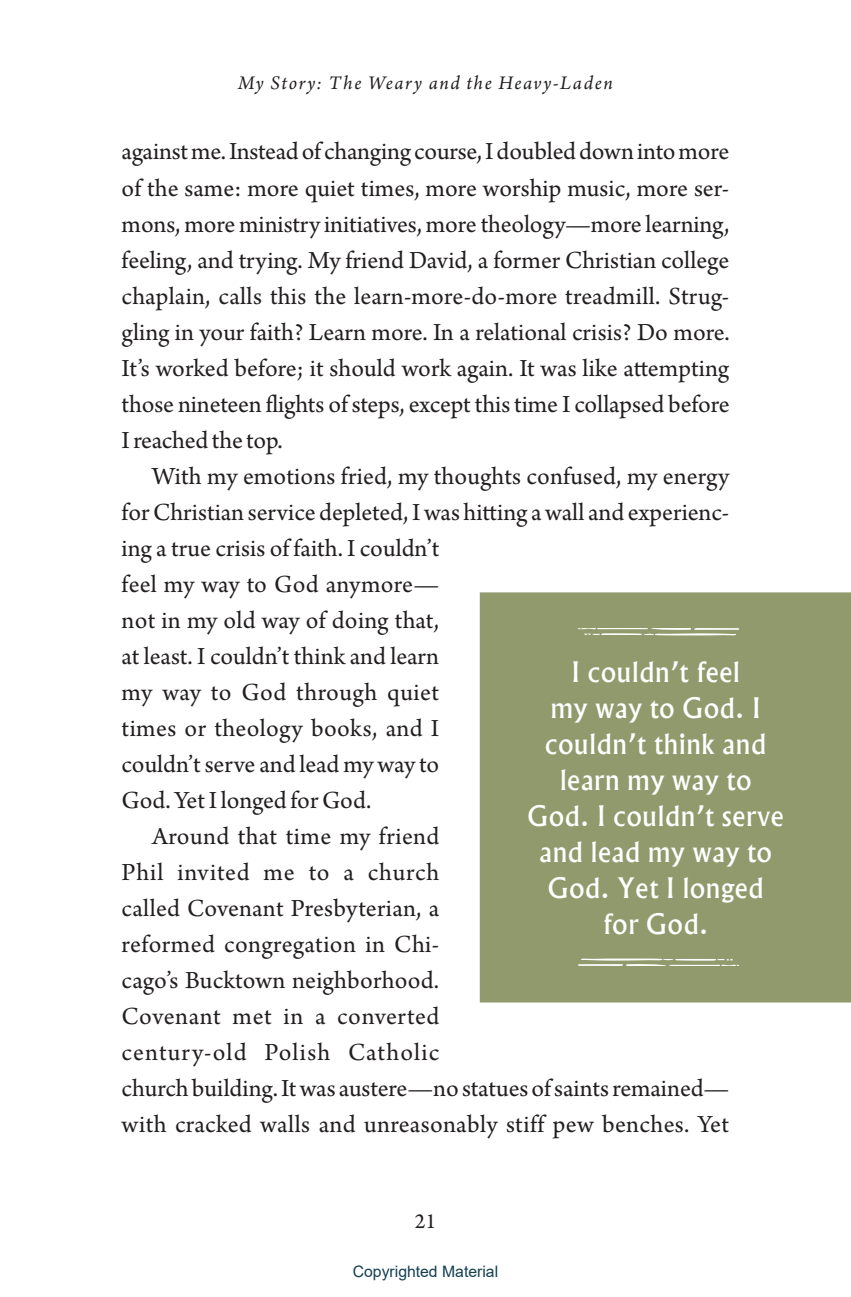
<style>
.page{position:relative;width:851px;height:1297px;background:#fff}
.page>*{position:absolute;margin:0;border:0;box-sizing:border-box;transform-origin:0 0}
.t1{font:500 27px/36px "Albertus";letter-spacing:.03em;color:#fff;text-align:center}
.t2{font:25.88px/36px "Arno Pro";letter-spacing:.005em;color:#231f20;text-align:justify}
.t3{font:25.88px "Arno Pro";letter-spacing:.045em;color:#231f20}
.t4{font:25.88px "Arno Pro";letter-spacing:.025em;color:#231f20}
.t5{font:22.5px "Arno Pro";color:#231f20}
.t6{font:italic 20.25px "Arno Pro";letter-spacing:.08em;color:#231f20}
.t7{font:15.75px "Arial";color:#14404f}
</style>
<div class="page">
<div style="left:480px;top:592px;width:371px;height:410px;background:#909a6c"></div>
<svg style="left:578px;top:628px;width:161px;height:7px"></svg>
<svg style="left:578px;top:958px;width:161px;height:7px"></svg>
<p class="t6" style="left:238px;top:72px;width:376px">My Story: The Weary and the Heavy-Laden</p>
<p class="t2" style="left:122px;top:135px;width:609px">against me. Instead of changing course, I doubled down into more of the same: more quiet times, more worship music, more ser&shy;mons, more ministry initiatives, more theology—more learning, feeling, and trying. My friend David, a former Christian college chaplain, calls this the learn-more-do-more treadmill. Strug&shy;gling in your faith? Learn more. In a relational crisis? Do more.<br>It’s worked before; it should work again. It was like attempting those nineteen flights of steps, except this time I collapsed before I reached the top.</p>
<p class="t2" style="left:152px;top:459px;width:579px">With my emotions fried, my thoughts confused, my energy</p>
<p class="t2" style="left:122px;top:495px;width:609px">for Christian service depleted, I was hitting a wall and experienc-</p>
<p class="t2" style="left:122px;top:531px;width:319px">ing a true crisis of faith. I couldn’t</p>
<p class="t2" style="left:122px;top:567px;width:319px">feel my way to God anymore—</p>
<p class="t2" style="left:122px;top:603px;width:319px">not in my old way of doing that,</p>
<p class="t2" style="left:122px;top:639px;width:319px">at least. I couldn’t think and learn</p>
<p class="t2" style="left:122px;top:675px;width:319px">my way to God through quiet</p>
<p class="t2" style="left:122px;top:711px;width:319px">times or theology books, and I</p>
<p class="t2" style="left:122px;top:747px;width:319px">couldn’t serve and lead my way to</p>
<p class="t2" style="left:122px;top:783px;width:251px">God. Yet I longed for God.</p>
<p class="t2" style="left:152px;top:819px;width:289px">Around that time my friend</p>
<p class="t4" style="left:122px;top:857px;width:319px">Phil invited me to a church</p>
<p class="t2" style="left:122px;top:891px;width:319px">called Covenant Presbyterian, a</p>
<p class="t2" style="left:122px;top:927px;width:319px">reformed congregation in Chi-</p>
<p class="t2" style="left:122px;top:963px;width:319px">cago’s Bucktown neighborhood.</p>
<p class="t2" style="left:122px;top:999px;width:319px">Covenant met in a converted</p>
<p class="t3" style="left:122px;top:1037px;width:319px">century-old Polish Catholic</p>
<p class="t2" style="left:122px;top:1071px;width:609px">church building. It was austere—no statues of saints remained—</p>
<p class="t2" style="left:122px;top:1107px;width:609px">with cracked walls and unreasonably stiff pew benches. Yet</p>
<p class="t1" style="left:527px;top:653px;width:258px">I couldn’t feel<br>my way to God. I couldn’t think and learn my way to<br>God. I couldn’t serve and lead my way to<br>God. Yet I longed for God.</p>
<p class="t5" style="left:415px;top:1208px;width:23px">21</p>
<p class="t7" style="left:353px;top:1260px;width:147px">Copyrighted Material</p>
</div>
